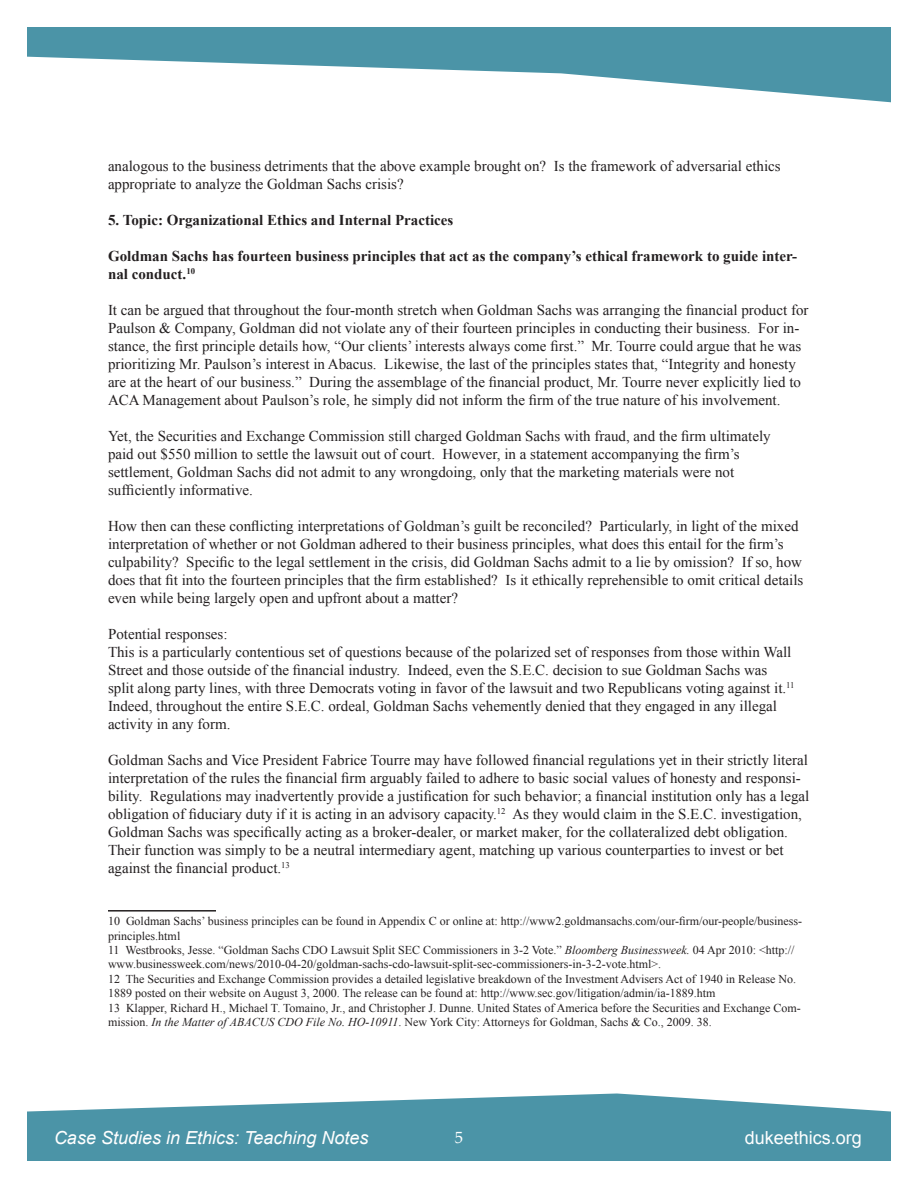
<style>
.page{position:relative;width:918px;height:1188px;background:#fff}
.page>*{position:absolute;margin:0;border:0;box-sizing:border-box;transform-origin:0 0}
.t1{font:italic 18px "Arial";color:#fff}
.t2{font:18px "Arial";color:#fff}
.t3{font:16.5px "Palatino Linotype";color:#fff}
.t4{font:15px/18px "Times New Roman";color:#231f20}
.t5{font:700 15px/18px "Times New Roman";color:#231f20}
.t6{font:12px/14.4px "Times New Roman";color:#231f20}
.s1{font-style:italic}
</style>
<div class="page">
<svg style="left:27px;top:27px;width:864px;height:75px;fill:#4b94a7"></svg>
<svg style="left:27px;top:1093px;width:864px;height:68px;background:#64a2b3"></svg>
<hr style="left:108px;top:910px;width:108px;height:2px;background:#231f20">
<p class="t4" style="left:108px;top:157px;width:674px">analogous to the business detriments that the above example brought on? Is the framework of adversarial ethics appropriate to analyze the Goldman Sachs crisis?</p>
<p class="t5" style="left:108px;top:211px;width:347px">5. Topic: Organizational Ethics and Internal Practices</p>
<p class="t5" style="left:108px;top:247px;width:691px">Goldman Sachs has fourteen business principles that act as the company’s ethical framework to guide inter&shy;nal conduct.<sup>10</sup></p>
<p class="t4" style="left:108px;top:301px;width:702px">It can be argued that throughout the four-month stretch when Goldman Sachs was arranging the financial product for Paulson &amp; Company, Goldman did not violate any of their fourteen principles in conducting their business. For in&shy;stance, the first principle details how, “Our clients’ interests always come first.” Mr. Tourre could argue that he was prioritizing Mr. Paulson’s interest in Abacus. Likewise, the last of the principles states that, “Integrity and honesty are at the heart of our business.” During the assemblage of the financial product, Mr. Tourre never explicitly lied to ACA Management about Paulson’s role, he simply did not inform the firm of the true nature of his involvement.</p>
<p class="t4" style="left:108px;top:427px;width:664px">Yet, the Securities and Exchange Commission still charged Goldman Sachs with fraud, and the firm ultimately paid out $550 million to settle the lawsuit out of court. However, in a statement accompanying the firm’s settlement, Goldman Sachs did not admit to any wrongdoing, only that the marketing materials were not sufficiently informative.</p>
<p class="t4" style="left:108px;top:517px;width:697px">How then can these conflicting interpretations of Goldman’s guilt be reconciled? Particularly, in light of the mixed interpretation of whether or not Goldman adhered to their business principles, what does this entail for the firm’s culpability? Specific to the legal settlement in the crisis, did Goldman Sachs admit to a lie by omission? If so, how does that fit into the fourteen principles that the firm established? Is it ethically reprehensible to omit critical details even while being largely open and upfront about a matter?</p>
<p class="t4" style="left:108px;top:625px;width:121px">Potential responses:</p>
<p class="t4" style="left:108px;top:643px;width:688px">This is a particularly contentious set of questions because of the polarized set of responses from those within Wall Street and those outside of the financial industry. Indeed, even the S.E.C. decision to sue Goldman Sachs was split along party lines, with three Democrats voting in favor of the lawsuit and two Republicans voting against it.<sup>11<br></sup>Indeed, throughout the entire S.E.C. ordeal, Goldman Sachs vehemently denied that they engaged in any illegal activity in any form.</p>
<p class="t4" style="left:108px;top:751px;width:703px">Goldman Sachs and Vice President Fabrice Tourre may have followed financial regulations yet in their strictly literal interpretation of the rules the financial firm arguably failed to adhere to basic social values of honesty and responsi&shy;bility. Regulations may inadvertently provide a justification for such behavior; a financial institution only has a legal obligation of fiduciary duty if it is acting in an advisory capacity.<sup>12</sup> As they would claim in the S.E.C. investigation, Goldman Sachs was specifically acting as a broker-dealer, or market maker, for the collateralized debt obligation.<br>Their function was simply to be a neutral intermediary agent, matching up various counterparties to invest or bet against the financial product.<sup>13</sup></p>
<p class="t6" style="left:108px;top:914px;width:696px">10 Goldman Sachs’ business principles can be found in Appendix C or online at: http://www2.goldmansachs.com/our-firm/our-people/business&shy;principles.html</p>
<p class="t6" style="left:108px;top:943px;width:688px">11 Westbrooks, Jesse. “Goldman Sachs CDO Lawsuit Split SEC Commissioners in 3-2 Vote.” <span class="s1">Bloomberg Businessweek.</span> 04 Apr 2010: &lt;http:// www.businessweek.com/news/2010-04-20/goldman-sachs-cdo-lawsuit-split-sec-commissioners-in-3-2-vote.html&gt;.</p>
<p class="t6" style="left:108px;top:971px;width:690px">12 The Securities and Exchange Commission provides a detailed legislative breakdown of the Investment Advisers Act of 1940 in Release No.<br>1889 posted on their website on August 3, 2000. The release can be found at: http://www.sec.gov/litigation/admin/ia-1889.htm</p>
<p class="t6" style="left:108px;top:1000px;width:694px">13 Klapper, Richard H., Michael T. Tomaino, Jr., and Christopher J. Dunne. United States of America before the Securities and Exchange Com&shy;mission. <span class="s1">In the Matter of ABACUS CDO File No. HO-10911</span>. New York City: Attorneys for Goldman, Sachs &amp; Co., 2009. 38.</p>
<p class="t1" style="left:54px;top:1126px;width:316px">Case Studies in Ethics: Teaching Notes</p>
<p class="t3" style="left:455px;top:1126px;width:10px">5</p>
<p class="t2" style="left:745px;top:1126px;width:119px">dukeethics.org</p>
</div>
